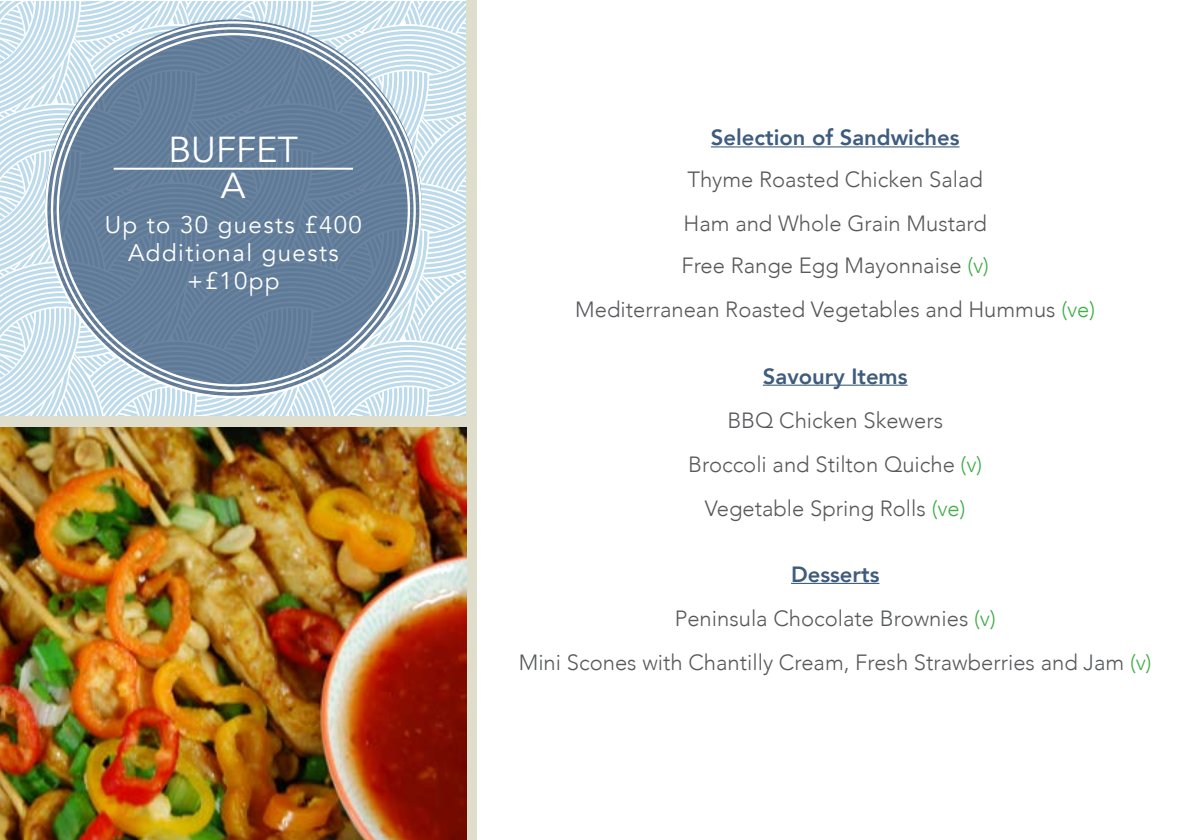
<style>
.page{position:relative;width:1191px;height:840px;background:#fff}
.page>*{position:absolute;margin:0;border:0;box-sizing:border-box;transform-origin:0 0}
.t1{font:36px/36px "Avenir";color:#fff;text-align:center}
.t2{font:24px/28px "Avenir";letter-spacing:.06em;color:#fff;text-align:center}
.t3{font:300 22px/44px "Avenir";color:#58595b;text-align:center}
.t4{font:800 22px "Avenir";color:#3e5c7e}
.s1{color:#41ad49}
.s2{font-weight:800;color:#3e5c7e}
</style>
<div class="page">
<svg style="left:1px;top:2px;width:465px;height:413px"></svg>
<svg style="left:45px;top:19px;width:377px;height:377px;background:#6e87a2"></svg>
<hr style="left:114px;top:168px;width:239px;height:2px;background:#fff">
<div style="left:466px;top:0;width:10px;height:839px;background:#dfddcb"></div>
<div style="left:0;top:415px;width:467px;height:12px;background:#dfddcb"></div>
<hr style="left:711px;top:146px;width:248px;height:1px;background:#3e5c7e">
<hr style="left:763px;top:384px;width:144px;height:1px;background:#3e5c7e">
<hr style="left:791px;top:582px;width:88px;height:1px;background:#3e5c7e">
<img style="left:0;top:427px;width:466px;height:412px">
<h1 class="t1" style="left:169px;top:132px;width:131px">BUFFET<br>A</h1>
<p class="t2" style="left:105px;top:211px;width:259px">Up to 30 guests £400<br>Additional guests +£10pp</p>
<p class="t4" style="left:711px;top:117px;width:250px">Selection of Sandwiches</p>
<p class="t3" style="left:683px;top:158px;width:305px;text-align:left">Thyme Roasted Chicken Salad<br>Ham and Whole Grain Mustard</p>
<p class="t3" style="left:575px;top:244px;width:521px">Free Range Egg Mayonnaise <span class="s1">(v)<br></span>Mediterranean Roasted Vegetables and Hummus <span class="s1">(ve)</span></p>
<p class="t4" style="left:763px;top:355px;width:146px">Savoury Items</p>
<p class="t3" style="left:688px;top:398px;width:295px">BBQ Chicken Skewers<br>Broccoli and Stilton Quiche <span class="s1">(v)<br></span>Vegetable Spring Rolls <span class="s1">(ve)</span></p>
<p class="t3" style="left:519px;top:552px;width:634px"><span class="s2">Desserts<br></span>Peninsula Chocolate Brownies <span class="s1">(v)<br></span>Mini Scones with Chantilly Cream, Fresh Strawberries and Jam <span class="s1">(v)</span></p>
</div>
